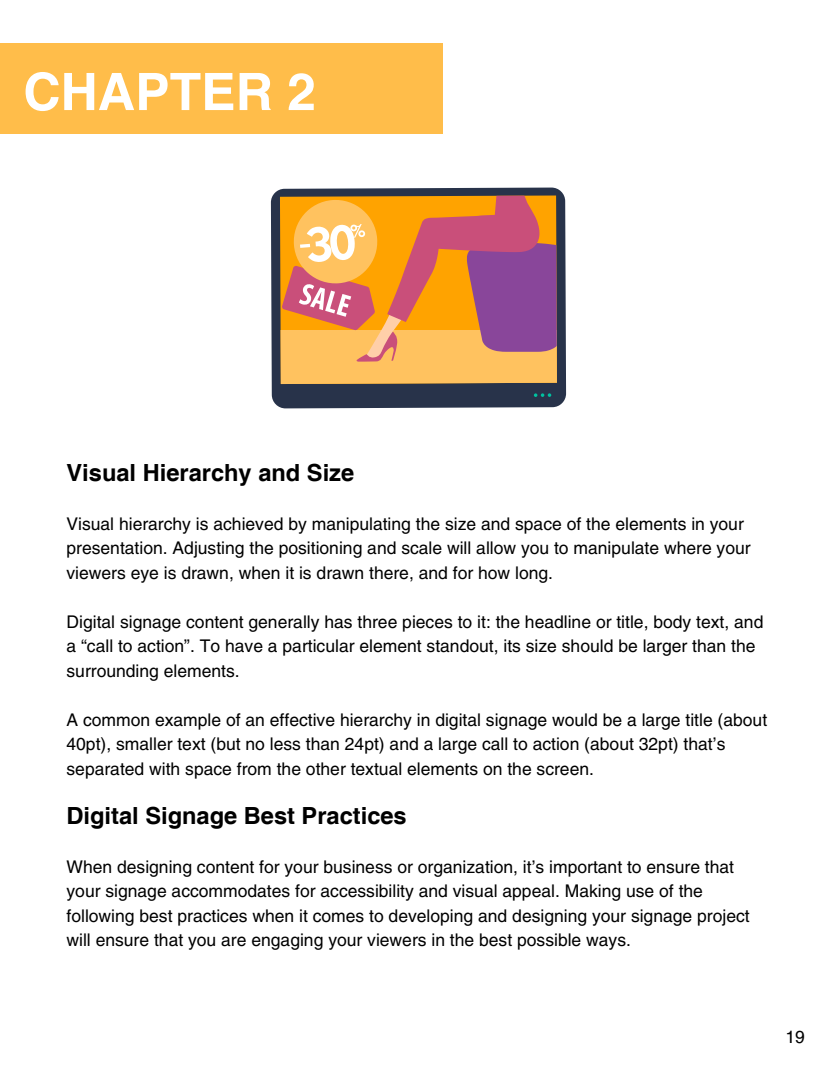
<style>
.page{position:relative;width:837px;height:1083px;background:#fff}
.page>*{position:absolute;margin:0;border:0;box-sizing:border-box;transform-origin:0 0}
.t1{font:700 51.62px "Helvetica";color:#fff}
.t2{font:700 23.62px "Helvetica";color:#000}
.t3{font:17.5px/24.5px "Helvetica";color:#000}
</style>
<div class="page">
<div style="left:0;top:43px;width:443px;height:90px;background:#ffbd4a"></div>
<svg style="left:271px;top:187px;width:295px;height:221px;background:#373f52"></svg>
<svg style="left:534px;top:393px;width:17px;height:4px"></svg>
<div style="left:280px;top:330px;width:277px;height:54px;background:#ffc25f"></div>
<svg style="left:282px;top:195px;width:275px;height:166px"></svg>
<h1 class="t1" style="left:23px;top:62px;width:294px">CHAPTER 2</h1>
<h2 class="t2" style="left:66px;top:459px;width:289px">Visual Hierarchy and Size</h2>
<p class="t3" style="left:66px;top:511px;width:685px">Visual hierarchy is achieved by manipulating the size and space of the elements in your presentation. Adjusting the positioning and scale will allow you to manipulate where your viewers eye is drawn, when it is drawn there, and for how long.</p>
<p class="t3" style="left:66px;top:609px;width:698px">Digital signage content generally has three pieces to it: the headline or title, body text, and a “call to action”. To have a particular element standout, its size should be larger than the surrounding elements.</p>
<p class="t3" style="left:66px;top:707px;width:702px">A common example of an effective hierarchy in digital signage would be a large title (about<br>40pt), smaller text (but no less than 24pt) and a large call to action (about 32pt) that’s separated with space from the other textual elements on the screen.</p>
<h2 class="t2" style="left:66px;top:802px;width:342px">Digital Signage Best Practices</h2>
<p class="t3" style="left:66px;top:854px;width:684px">When designing content for your business or organization, it’s important to ensure that your signage accommodates for accessibility and visual appeal. Making use of the following best practices when it comes to developing and designing your signage project will ensure that you are engaging your viewers in the best possible ways.</p>
<p class="t3" style="left:785px;top:1024px;width:21px">19</p>
</div>
